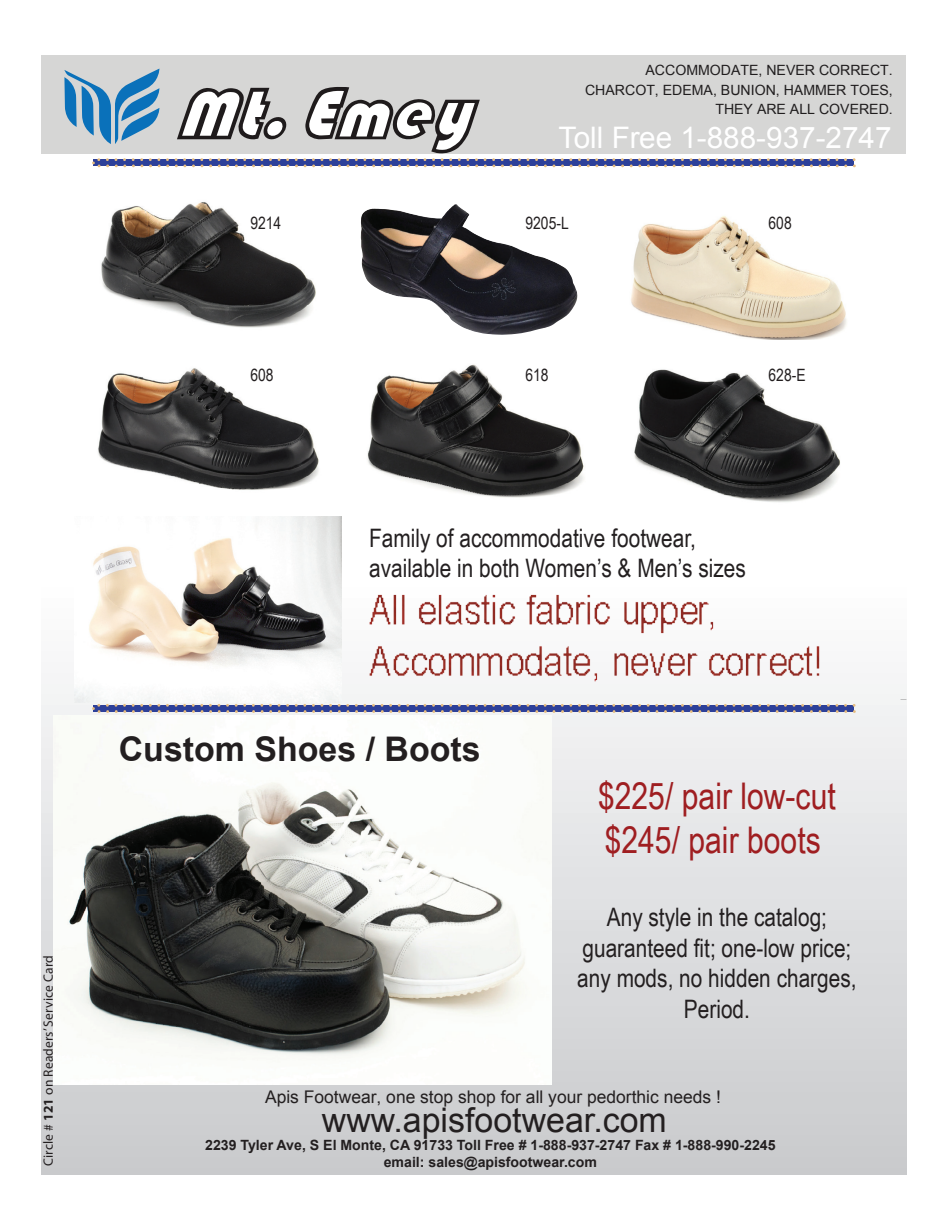
<style>
.page{position:relative;width:945px;height:1229px;background:#fff}
.page>*{position:absolute;margin:0;border:0;box-sizing:border-box;transform-origin:0 0}
.t1{font:36.75px/44.1px "Arial Narrow";color:#9f1e21}
.t2{font:33.9px "Arial";color:#231f20}
.t3{font:700 33.9px "Arial";color:#231f20}
.t4{font:29.7px "Arial";color:#fff}
.t5{font:25.5px/30.5px "Arial Narrow";color:#231f20}
.t6{font:17.4px "Arial";color:#231f20}
.t7{font:16.95px "Arial Narrow";color:#231f20}
.t8{font:700 14.1px/17px "Arial";color:#231f20;text-align:center}
.t9{font:14.1px/20px "Arial";color:#201d1e;text-align:right}
.t10{font:13.5px "Myriad Pro";letter-spacing:.01em;color:#231f20}
.s1{font-weight:700}
</style>
<div class="page">
<div style="left:42px;top:55px;width:864px;height:1119px;background:linear-gradient(to bottom,#fff,#d1d2d5)"></div>
<div style="left:42px;top:55px;width:864px;height:99px;background:#d6d6d5"></div>
<svg style="left:177px;top:88px;width:110px;height:52px"></svg>
<svg style="left:305px;top:87px;width:175px;height:67px"></svg>
<svg style="left:64px;top:69px;width:95px;height:75px"></svg>
<img style="left:360px;top:204px;width:219px;height:133px">
<img style="left:74px;top:168px;width:267px;height:171px">
<img style="left:341px;top:341px;width:530px;height:177px">
<img style="left:74px;top:339px;width:267px;height:363px">
<img style="left:604px;top:188px;width:267px;height:178px">
<img style="left:317px;top:536px;width:558px;height:203px">
<img style="left:54px;top:715px;width:498px;height:369px">
<div style="left:93px;top:160px;width:761px;height:6px;background:#2d4099"></div>
<div style="left:93px;top:705px;width:761px;height:6px;background:#2d4099"></div>
<p class="t10" style="left:40px;top:1165px;width:212px;rotate:-90deg">Circle # <span class="s1">121</span> on Readers’ Service Card</p>
<p class="t9" style="left:585px;top:60px;width:309px">ACCOMMODATE, NEVER CORRECT.<br>CHARCOT, EDEMA, BUNION, HAMMER TOES,<br>THEY ARE ALL COVERED.</p>
<p class="t4" style="left:558px;top:118px;width:335px">Toll Free 1-888-937-2747</p>
<p class="t7" style="left:250px;top:210px;width:32px">9214</p>
<p class="t7" style="left:526px;top:210px;width:45px">9205-L</p>
<p class="t7" style="left:769px;top:210px;width:25px">608</p>
<p class="t7" style="left:250px;top:363px;width:25px">608</p>
<p class="t7" style="left:526px;top:363px;width:25px">618</p>
<p class="t7" style="left:769px;top:363px;width:39px">628-E</p>
<p class="t5" style="left:369px;top:521px;width:378px">Family of accommodative footwear, available in both Women’s &amp; Men’s sizes</p>
<h2 class="t3" style="left:119px;top:727px;width:363px">Custom Shoes / Boots</h2>
<h1 class="t1" style="left:598px;top:772px;width:239px">$225/ pair low-cut $245/ pair boots</h1>
<p class="t5" style="left:577px;top:901px;width:281px;text-align:center">Any style in the catalog; guaranteed fit; one-low price; any mods, no hidden charges,<br>Period.</p>
<p class="t6" style="left:265px;top:1085px;width:457px">Apis Footwear, one stop shop for all your pedorthic needs !</p>
<h2 class="t2" style="left:322px;top:1097px;width:346px">www.apisfootwear.com</h2>
<p class="t8" style="left:205px;top:1136px;width:572px">2239 Tyler Ave, S El Monte, CA 91733 Toll Free # 1-888-937-2747 Fax # 1-888-990-2245 email: sales@apisfootwear.com</p>
</div>
